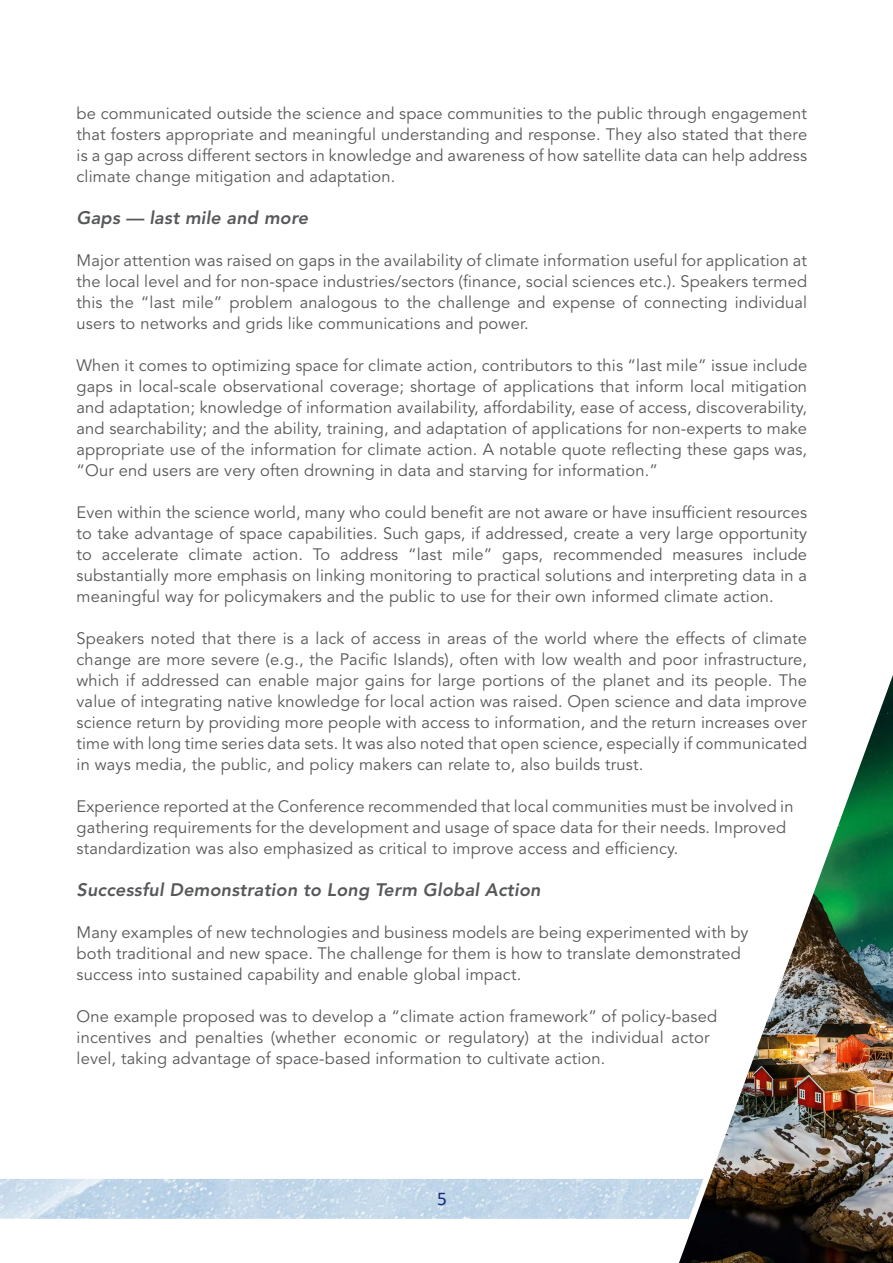
<style>
.page{position:relative;width:893px;height:1263px;background:#fff}
.page>*{position:absolute;margin:0;border:0;box-sizing:border-box;transform-origin:0 0}
.t1{font:19.5px "Calibri";color:#182d7c}
.t2{font:italic 800 18px "Avenir LT Std";letter-spacing:.01em;color:#57585a}
.t3{font:16.5px/21px "Avenir LT Std";letter-spacing:.01em;color:#57585a;text-align:justify}
</style>
<div class="page">
<img style="left:0;top:1179px;width:658px;height:40px">
<img style="left:658px;top:675px;width:235px;height:588px">
<p class="t3" style="left:77px;top:103px;width:732px">be communicated outside the science and space communities to the public through engagement that fosters appropriate and meaningful understanding and response. They also stated that there is a gap across different sectors in knowledge and awareness of how satellite data can help address climate change mitigation and adaptation.</p>
<p class="t2" style="left:77px;top:207px;width:233px">Gaps — last mile and more</p>
<p class="t3" style="left:77px;top:250px;width:732px">Major attention was raised on gaps in the availability of climate information useful for application at the local level and for non-space industries/sectors (finance, social sciences etc.). Speakers termed this the “last mile” problem analogous to the challenge and expense of connecting individual users to networks and grids like communications and power.</p>
<p class="t3" style="left:77px;top:355px;width:732px">When it comes to optimizing space for climate action, contributors to this “last mile” issue include gaps in local-scale observational coverage; shortage of applications that inform local mitigation and adaptation; knowledge of information availability, affordability, ease of access, discoverability, and searchability; and the ability, training, and adaptation of applications for non-experts to make appropriate use of the information for climate action. A notable quote reflecting these gaps was, “Our end users are very often drowning in data and starving for information.”</p>
<p class="t3" style="left:77px;top:502px;width:732px">Even within the science world, many who could benefit are not aware or have insufficient resources to take advantage of space capabilities. Such gaps, if addressed, create a very large opportunity to accelerate climate action. To address “last mile” gaps, recommended measures include substantially more emphasis on linking monitoring to practical solutions and interpreting data in a meaningful way for policymakers and the public to use for their own informed climate action.</p>
<p class="t3" style="left:77px;top:628px;width:732px">Speakers noted that there is a lack of access in areas of the world where the effects of climate change are more severe (e.g., the Pacific Islands), often with low wealth and poor infrastructure, which if addressed can enable major gains for large portions of the planet and its people. The value of integrating native knowledge for local action was raised. Open science and data improve science return by providing more people with access to information, and the return increases over time with long time series data sets. It was also noted that open science, especially if communicated in ways media, the public, and policy makers can relate to, also builds trust.</p>
<p class="t3" style="left:77px;top:796px;width:719px;text-align:left">Experience reported at the Conference recommended that local communities must be involved in gathering requirements for the development and usage of space data for their needs. Improved standardization was also emphasized as critical to improve access and efficiency.</p>
<p class="t2" style="left:77px;top:879px;width:465px">Successful Demonstration to Long Term Global Action</p>
<p class="t3" style="left:77px;top:922px;width:674px;text-align:left">Many examples of new technologies and business models are being experimented with by both traditional and new space. The challenge for them is how to translate demonstrated success into sustained capability and enable global impact.</p>
<p class="t3" style="left:77px;top:1006px;width:642px;text-align:left">One example proposed was to develop a “climate action framework” of policy-based incentives and penalties (whether economic or regulatory) at the individual actor level, taking advantage of space-based information to cultivate action.</p>
<p class="t1" style="left:437px;top:1185px;width:11px">5</p>
</div>
